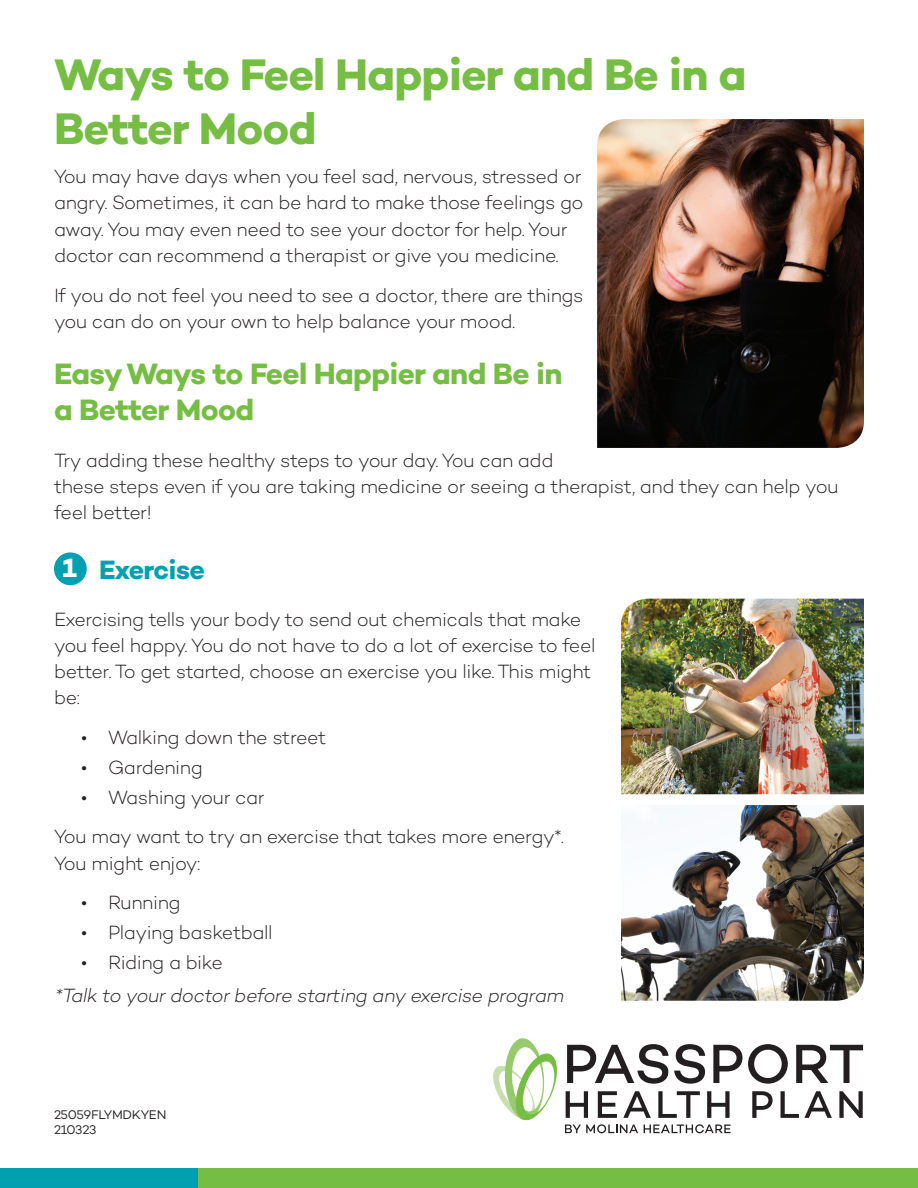
<style>
.page{position:relative;width:918px;height:1188px;background:#fff}
.page>*{position:absolute;margin:0;border:0;box-sizing:border-box;transform-origin:0 0}
.t1{font:700 45px/54px "Campton";letter-spacing:-.025em;color:#75bd43}
.t2{font:700 30px/36px "Campton";letter-spacing:-.025em;color:#75bd43}
.t3{font:700 27px "Campton";letter-spacing:-.025em;color:#00a0b0}
.t4{font:300 19.5px/26.2px "Campton";letter-spacing:-.025em;color:#231f20}
.t5{font:italic 300 19.5px "Campton";color:#231f20}
.t6{font:12.75px/15.3px "Campton";letter-spacing:-.02em;color:#231f20}
.s1{color:#fff}
</style>
<div class="page">
<div style="left:198px;top:1169px;width:720px;height:19px;background:#75bd43"></div>
<img style="left:597px;top:119px;width:267px;height:329px">
<img style="left:621px;top:805px;width:243px;height:196px">
<img style="left:621px;top:599px;width:243px;height:195px">
<div style="left:54px;top:552px;width:33px;height:33px;background:#00a0b0;border-radius:50%"></div>
<svg style="left:567px;top:1044px;width:138px;height:40px"></svg>
<svg style="left:713px;top:1045px;width:29px;height:38px"></svg>
<svg style="left:748px;top:1044px;width:40px;height:40px"></svg>
<svg style="left:796px;top:1045px;width:67px;height:38px"></svg>
<svg style="left:566px;top:1091px;width:22px;height:27px"></svg>
<svg style="left:598px;top:1091px;width:19px;height:27px"></svg>
<svg style="left:623px;top:1091px;width:28px;height:27px"></svg>
<svg style="left:658px;top:1091px;width:42px;height:27px"></svg>
<svg style="left:707px;top:1091px;width:23px;height:27px"></svg>
<svg style="left:752px;top:1091px;width:21px;height:27px"></svg>
<svg style="left:781px;top:1091px;width:51px;height:27px"></svg>
<svg style="left:839px;top:1091px;width:24px;height:27px"></svg>
<svg style="left:565px;top:1124px;width:73px;height:9px"></svg>
<svg style="left:644px;top:1124px;width:87px;height:9px"></svg>
<svg style="left:493px;top:1038px;width:64px;height:83px"></svg>
<div style="left:0;top:1169px;width:198px;height:19px;background:#00a0b0"></div>
<h1 class="t1" style="left:54px;top:47px;width:694px">Ways to Feel Happier and Be in a<br>Better Mood</h1>
<p class="t4" style="left:54px;top:163px;width:531px">You may have days when you feel sad, nervous, stressed or angry. Sometimes, it can be hard to make those feelings go away. You may even need to see your doctor for help. Your doctor can recommend a therapist or give you medicine.</p>
<p class="t4" style="left:54px;top:282px;width:531px">If you do not feel you need to see a doctor, there are things you can do on your own to help balance your mood.</p>
<h2 class="t2" style="left:54px;top:356px;width:510px">Easy Ways to Feel Happier and Be in a Better Mood</h2>
<p class="t4" style="left:54px;top:447px;width:786px">Try adding these healthy steps to your day. You can add<br>these steps even if you are taking medicine or seeing a therapist, and they can help you feel better!</p>
<h3 class="t3" style="left:63px;top:553px;width:144px"><span class="s1">1</span> Exercise</h3>
<p class="t4" style="left:54px;top:606px;width:543px">Exercising tells your body to send out chemicals that make you feel happy. You do not have to do a lot of exercise to feel better. To get started, choose an exercise you like. This might be:</p>
<p class="t4" style="left:81px;top:724px;width:247px">• Walking down the street</p>
<p class="t4" style="left:81px;top:754px;width:123px">• Gardening</p>
<p class="t4" style="left:81px;top:784px;width:185px">• Washing your car</p>
<p class="t4" style="left:54px;top:823px;width:512px">You may want to try an exercise that takes more energy*.</p>
<p class="t4" style="left:54px;top:850px;width:148px">You might enjoy:</p>
<p class="t4" style="left:81px;top:889px;width:101px">• Running</p>
<p class="t4" style="left:81px;top:919px;width:193px">• Playing basketball</p>
<p class="t4" style="left:81px;top:949px;width:143px">• Riding a bike</p>
<p class="t5" style="left:54px;top:983px;width:515px">*Talk to yourdoctorbefore starting any exercise program</p>
<p class="t6" style="left:54px;top:1106px;width:114px">25059FLYMDKYEN<br>210323</p>
</div>
